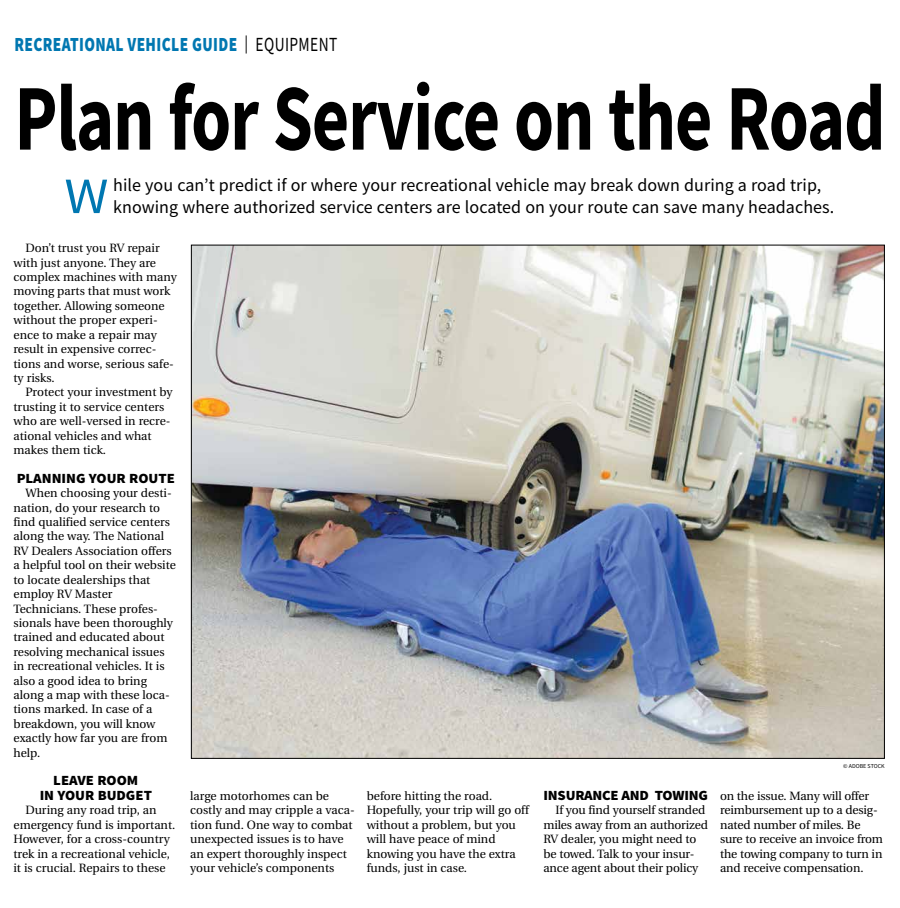
<style>
.page{position:relative;width:900px;height:908px;background:#fff}
.page>*{position:absolute;margin:0;border:0;box-sizing:border-box;transform-origin:0 0}
.t1{font:700 94px "Source Sans Pro";letter-spacing:-.015em;color:#000;scale:.77 1}
.t2{font:50.9px "Source Sans Pro";color:#0077b1;scale:1.1 1}
.t3{font:900 20px "Source Sans Pro";letter-spacing:.025em;color:#0077b1;scale:.77 1}
.t4{font:18px/21.6px "Source Sans Pro";letter-spacing:.005em;color:#000}
.t5{font:900 14px/14.4px "Source Sans Pro";color:#000;text-align:center;scale:1.05 1}
.t6{font:12px/14.4px "Utopia";color:#000}
.t7{font:6px "Source Sans Pro";color:#000}
.s1{font-weight:400;font-size:18px;color:#000}
.s2{font-weight:400;color:#000}
</style>
<div class="page">
<img style="left:193px;top:247px;width:690px;height:509px">
<h3 class="t3" style="left:14px;top:31px;width:421px">RECREATIONAL VEHICLE GUIDE <span class="s1">|</span> <span class="s2">EQUIPMENT</span></h3>
<h1 class="t1" style="left:14px;top:55px;width:1133px">Plan for Service on the Road</h1>
<h2 class="t2" style="left:64px;top:164px;width:42px">W</h2>
<h3 class="t4" style="left:113px;top:174px;width:723px">hile you can’t predict if or where your recreational vehicle may break down during a road trip, knowing where authorized service centers are located on your route can save many headaches.</h3>
<p class="t6" style="left:14px;top:241px;width:165px;text-indent:12px">Don’t trust you RV repair with just anyone. They are complex machines with many moving parts that must work together. Allowing someone without the proper experi&shy;ence to make a repair may result in expensive correc&shy;tions and worse, serious safe&shy;ty risks.</p>
<p class="t6" style="left:14px;top:385px;width:160px;text-indent:12px">Protect your investment by trusting it to service centers who are well-versed in recre&shy;ational vehicles and what makes them tick.</p>
<p class="t5" style="left:17px;top:470px;width:152px">PLANNING YOUR ROUTE</p>
<p class="t6" style="left:14px;top:486px;width:164px;text-indent:12px">When choosing your desti&shy;nation, do your research to find qualified service centers along the way. The National<br>RV Dealers Association offers a helpful tool on their website to locate dealerships that employ RV Master<br>Technicians. These profes&shy;sionals have been thoroughly trained and educated about resolving mechanical issues in recreational vehicles. It is also a good idea to bring along a map with these loca&shy;tions marked. In case of a breakdown, you will know exactly how far you are from help.</p>
<p class="t5" style="left:40px;top:773px;width:108px">LEAVE ROOM<br>IN YOUR BUDGET</p>
<p class="t6" style="left:14px;top:803px;width:163px;text-indent:12px">During any road trip, an emergency fund is important.<br>However, for a cross-country trek in a recreational vehicle, it is crucial. Repairs to these</p>
<p class="t6" style="left:190px;top:788px;width:166px">large motorhomes can be costly and may cripple a vaca&shy;tion fund. One way to combat unexpected issues is to have an expert thoroughly inspect your vehicle’s components</p>
<p class="t6" style="left:367px;top:788px;width:164px">before hitting the road.<br>Hopefully, your trip will go off without a problem, but you will have peace of mind knowing you have the extra funds, just in case.</p>
<p class="t5" style="left:544px;top:787px;width:158px">INSURANCE AND TOWING</p>
<p class="t6" style="left:543px;top:803px;width:166px;text-indent:12px">If you find yourself stranded miles away from an authorized<br>RV dealer, you might need to be towed. Talk to your insur&shy;ance agent about their policy</p>
<p class="t7" style="left:843px;top:762px;width:43px">© ADOBE STOCK</p>
<p class="t6" style="left:720px;top:788px;width:164px">on the issue. Many will offer reimbursement up to a desig&shy;nated number of miles. Be sure to receive an invoice from the towing company to turn in and receive compensation.</p>
</div>
